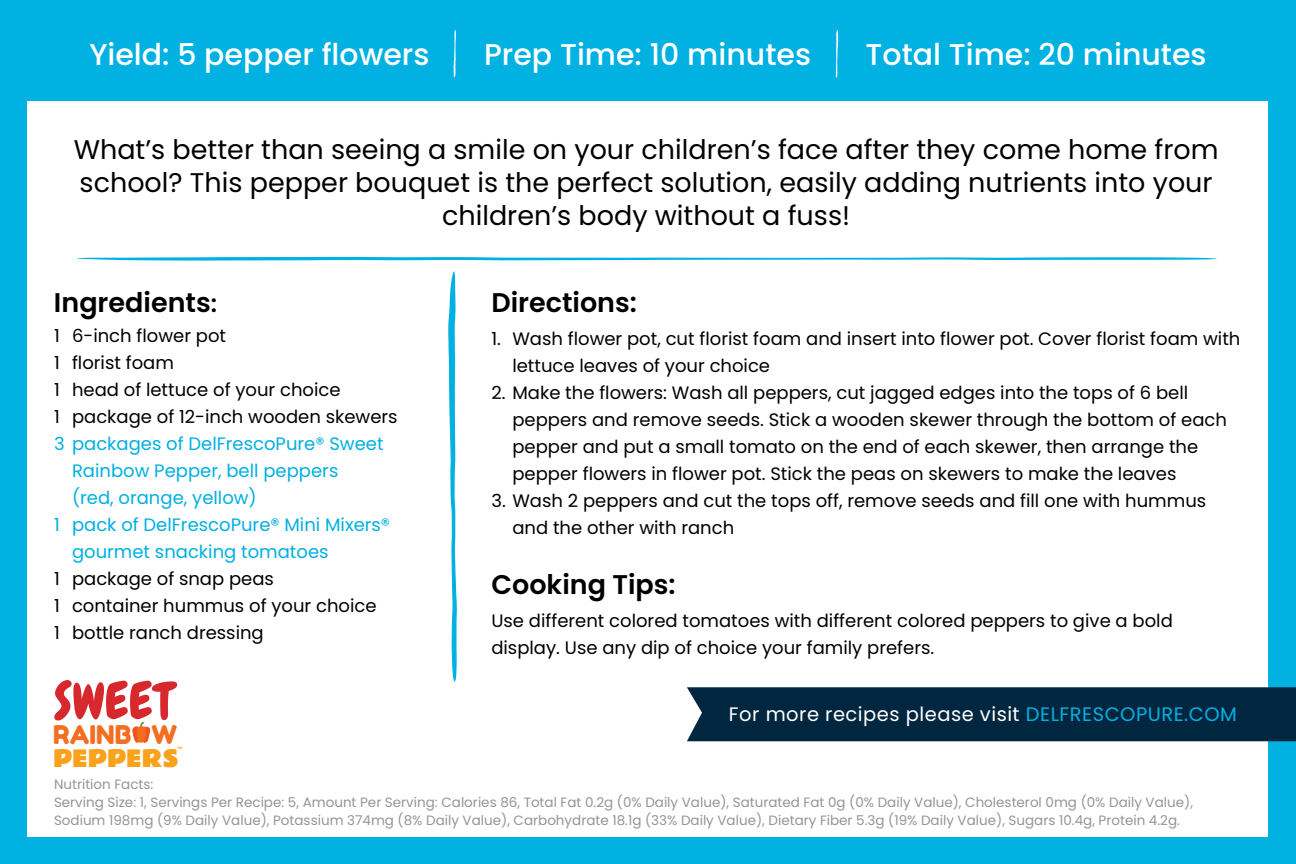
<style>
.page{position:relative;width:1296px;height:864px;background:#00b1e1}
.page>*{position:absolute;margin:0;border:0;box-sizing:border-box;transform-origin:0 0}
.t1{font:50.7px "Chewy";letter-spacing:.005em;color:#d7282e}
.t2{font:500 30px "Poppins";color:#fff}
.t3{font:27px/33px "Poppins";color:#000;text-align:center}
.t4{font:600 27px "Poppins";color:#000}
.t5{font:25.8px "Fredoka One";letter-spacing:.005em;color:#f36e21}
.t6{font:22.5px "Rammetto One";color:#faa21b}
.t7{font:19.5px "Poppins";letter-spacing:.025em;color:#fff}
.t8{font:18px/27px "Poppins";color:#000}
.t9{font:18px "Poppins";color:#00b0e2}
.t10{font:13.5px/18px "Poppins";color:#939598}
.s1{font-size:24px}
.s2{color:#00b1e1}
</style>
<div class="page">
<div style="left:27px;top:27px;width:1241px;height:810px;background:#fff"></div>
<div style="left:0;top:15px;width:1296px;height:85px;background:#00b1e1"></div>
<div style="left:687px;top:687px;width:609px;height:54px;background:#002640"></div>
<svg style="left:132px;top:722px;width:50px;height:27px"></svg>
<svg style="left:454px;top:30px;width:2px;height:48px"></svg>
<svg style="left:836px;top:30px;width:2px;height:48px"></svg>
<svg style="left:448px;top:271px;width:9px;height:411px"></svg>
<svg style="left:77px;top:257px;width:1140px;height:4px"></svg>
<h2 class="t2" style="left:89px;top:37px;width:342px">Yield: 5 pepper flowers</h2>
<h2 class="t2" style="left:484px;top:37px;width:328px">Prep Time: 10 minutes</h2>
<h2 class="t2" style="left:866px;top:37px;width:343px">Total Time: 20 minutes</h2>
<h3 class="t3" style="left:74px;top:133px;width:1146px">What’s better than seeing a smile on your children’s face after they come home from school? This pepper bouquet is the perfect solution, easily adding nutrients into your children’s body without a fuss!</h3>
<h3 class="t4" style="left:54px;top:287px;width:165px">Ingredients<span class="s1">:</span></h3>
<p class="t8" style="left:54px;top:322px;width:345px">1 6-inch flower pot<br>1 florist foam<br>1 head of lettuce of your choice<br>1 package of 12-inch wooden skewers</p>
<p class="t9" style="left:54px;top:433px;width:331px">3 packages of DelFrescoPure® Sweet</p>
<p class="t9" style="left:72px;top:460px;width:268px">Rainbow Pepper, bell peppers</p>
<p class="t9" style="left:72px;top:487px;width:186px">(red, orange, yellow)</p>
<p class="t9" style="left:54px;top:514px;width:338px">1 pack of DelFrescoPure® Mini Mixers®</p>
<p class="t9" style="left:72px;top:541px;width:258px">gourmet snacking tomatoes</p>
<p class="t8" style="left:54px;top:565px;width:324px">1 package of snap peas<br>1 container hummus of your choice<br>1 bottle ranch dressing</p>
<h1 class="t1" style="left:54px;top:669px;width:121px">SWEET</h1>
<h3 class="t5" style="left:53px;top:719px;width:126px">RAINB W</h3>
<p class="t6" style="left:53px;top:740px;width:127px">PEPPERS</p>
<h3 class="t4" style="left:491px;top:287px;width:147px">Directions:</h3>
<p class="t8" style="left:512px;top:325px;width:730px;text-indent:-21px">1. Wash flower pot, cut florist foam and insert into flower pot. Cover florist foam with lettuce leaves of your choice</p>
<p class="t8" style="left:512px;top:379px;width:716px;text-indent:-21px">2. Make the flowers: Wash all peppers, cut jagged edges into the tops of 6 bell peppers and remove seeds. Stick a wooden skewer through the bottom of each pepper and put a small tomato on the end of each skewer, then arrange the pepper flowers in flower pot. Stick the peas on skewers to make the leaves</p>
<p class="t8" style="left:512px;top:487px;width:695px;text-indent:-21px">3. Wash 2 peppers and cut the tops off, remove seeds and fill one with hummus and the other with ranch</p>
<h3 class="t4" style="left:491px;top:569px;width:186px">Cooking Tips:</h3>
<p class="t8" style="left:491px;top:607px;width:683px">Use different colored tomatoes with different colored peppers to give a bold display. Use any dip of choice your family prefers.</p>
<p class="t7" style="left:729px;top:703px;width:510px">For more recipes please visit <span class="s2">DELFRESCOPURE.COM</span></p>
<p class="t10" style="left:54px;top:775px;width:1141px">Nutrition Facts:<br>Serving Size: 1, Servings Per Recipe: 5, Amount Per Serving: Calories 86, Total Fat 0.2g (0% Daily Value), Saturated Fat 0g (0% Daily Value), Cholesterol 0mg (0% Daily Value),<br>Sodium 198mg (9% Daily Value), Potassium 374mg (8% Daily Value), Carbohydrate 18.1g (33% Daily Value), Dietary Fiber 5.3g (19% Daily Value), Sugars 10.4g, Protein 4.2g.</p>
</div>
